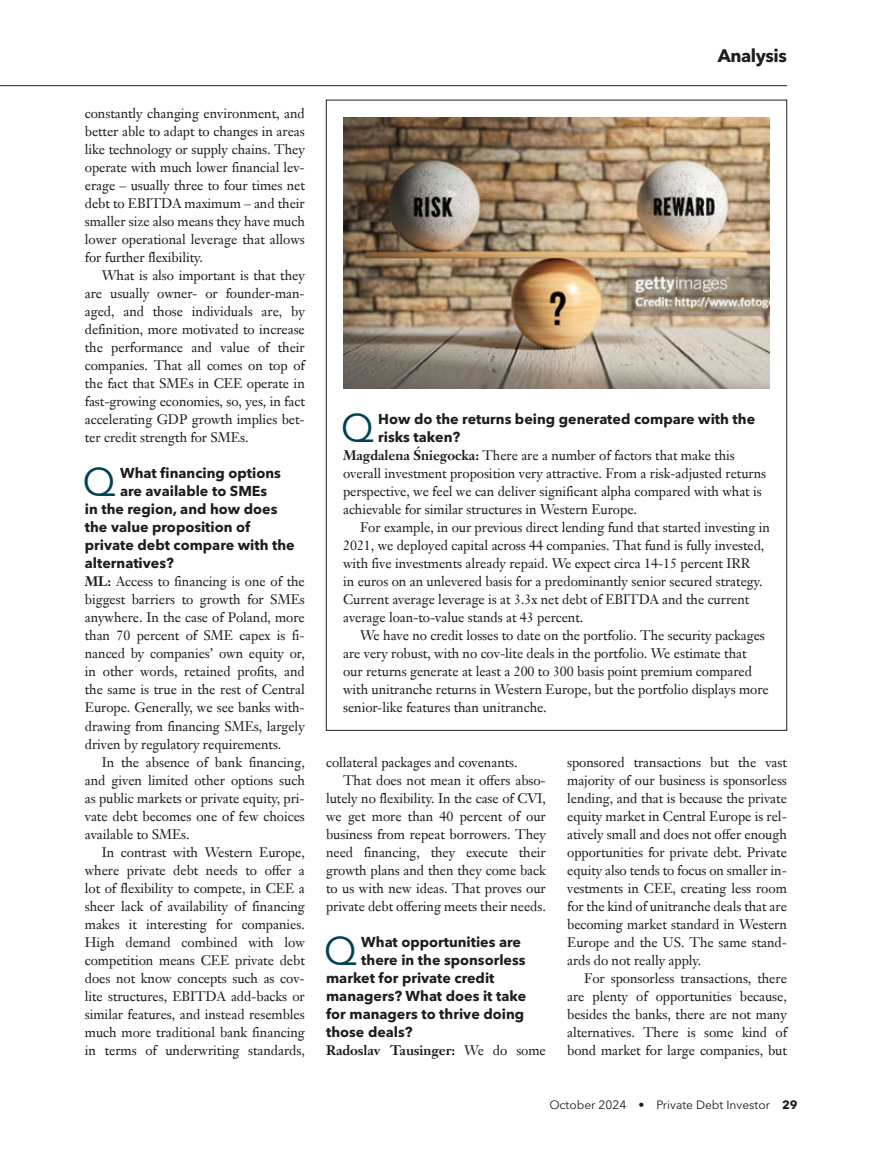
<style>
.page{position:relative;width:872px;height:1149px;background:#fff}
.page>*{position:absolute;margin:0;border:0;box-sizing:border-box;transform-origin:0 0}
.t1{font:39.6px "Avenir Next LT Pro";color:#004154}
.t2{font:700 18px "Avenir Next LT Pro";letter-spacing:-.025em;color:#1d1d1b}
.t3{font:700 14.25px/18px "Avenir Next LT Pro";color:#1d1d1b}
.t4{font:13.5px/18px "Janson Text LT Pro";letter-spacing:-.005em;color:#1d1d1b;text-align:justify}
.t5{font:700 13.5px "Janson Text LT Pro";letter-spacing:-.005em;color:#1d1d1b}
.t6{font:12px "Avenir Next LT Pro";color:#1d1d1b}
.s1{font-weight:700}
.s2{font-weight:400}
</style>
<div class="page">
<hr style="left:0;top:85px;width:787px;height:1px;background:#1d1d1b">
<img style="left:343px;top:117px;width:427px;height:271px">
<p class="t4" style="left:85px;top:104px;width:221px">constantly changing environment, and better able to adapt to changes in areas like technology or supply chains. They operate with much lower financial lev&shy;erage – usually three to four times net debt to EBITDA maximum – and their smaller size also means they have much lower operational leverage that allows for further flexibility.</p>
<p class="t4" style="left:85px;top:266px;width:221px;text-indent:17px">What is also important is that they are usually owner- or founder-man&shy;aged, and those individuals are, by definition, more motivated to increase the performance and value of their companies. That all comes on top of the fact that SMEs in CEE operate in fast-growing economies, so, yes, in fact accelerating GDP growth implies bet&shy;ter credit strength for SMEs.</p>
<h1 class="t1" style="left:83px;top:458px;width:35px">Q</h1>
<p class="t3" style="left:120px;top:464px;width:162px">What financing options</p>
<p class="t3" style="left:120px;top:482px;width:149px">are available to SMEs</p>
<p class="t3" style="left:85px;top:500px;width:194px">in the region, and how does</p>
<p class="t3" style="left:85px;top:518px;width:167px">the value proposition of</p>
<p class="t3" style="left:85px;top:536px;width:211px">private debt compare with the</p>
<p class="t3" style="left:85px;top:554px;width:91px">alternatives?</p>
<p class="t4" style="left:85px;top:572px;width:221px"><span class="s1">ML:</span> Access to financing is one of the biggest barriers to growth for SMEs anywhere. In the case of Poland, more than 70 percent of SME capex is fi&shy;nanced by companies’ own equity or, in other words, retained profits, and the same is true in the rest of Central Europe. Generally, we see banks with&shy;drawing from financing SMEs, largely driven by regulatory requirements.</p>
<p class="t4" style="left:85px;top:752px;width:221px;text-indent:17px">In the absence of bank financing, and given limited other options such as public markets or private equity, pri&shy;vate debt becomes one of few choices available to SMEs.</p>
<p class="t4" style="left:85px;top:842px;width:221px;text-indent:17px">In contrast with Western Europe, where private debt needs to offer a lot of flexibility to compete, in CEE a sheer lack of availability of financing makes it interesting for companies.<br>High demand combined with low competition means CEE private debt does not know concepts such as cov&shy;lite structures, EBITDA add-backs or similar features, and instead resembles much more traditional bank financing in terms of underwriting standards,</p>
<h2 class="t2" style="left:717px;top:45px;width:71px">Analysis</h2>
<h1 class="t1" style="left:341px;top:404px;width:35px">Q</h1>
<p class="t3" style="left:378px;top:410px;width:378px">How do the returns being generated compare with the risks taken?</p>
<p class="t4" style="left:343px;top:446px;width:424px;text-align:left"><span class="s1">Magdalena Śniegocka:</span> There are a number of factors that make this overall investment proposition very attractive. From a risk-adjusted returns perspective, we feel we can deliver significant alpha compared with what is achievable for similar structures in Western Europe.</p>
<p class="t4" style="left:343px;top:518px;width:428px;text-align:left;text-indent:17px">For example, in our previous direct lending fund that started investing in 2021, we deployed capital across 44 companies. That fund is fully invested, with five investments already repaid. We expect circa 14-15 percent IRR<br>in euros on an unlevered basis for a predominantly senior secured strategy.<br>Current average leverage is at 3.3x net debt of EBITDA and the current average loan-to-value stands at 43 percent.</p>
<p class="t4" style="left:343px;top:626px;width:427px;text-align:left;text-indent:17px">We have no credit losses to date on the portfolio. The security packages are very robust, with no cov-lite deals in the portfolio. We estimate that our returns generate at least a 200 to 300 basis point premium compared with unitranche returns in Western Europe, but the portfolio displays more senior-like features than unitranche.</p>
<p class="t4" style="left:326px;top:752px;width:193px">collateral packages and covenants.</p>
<p class="t4" style="left:343px;top:770px;width:204px">That does not mean it offers abso-</p>
<p class="t4" style="left:326px;top:788px;width:221px">lutely no flexibility. In the case of CVI,</p>
<p class="t4" style="left:326px;top:806px;width:221px">we get more than 40 percent of our</p>
<p class="t4" style="left:326px;top:824px;width:221px">business from repeat borrowers. They</p>
<p class="t4" style="left:326px;top:842px;width:221px">need financing, they execute their</p>
<p class="t4" style="left:326px;top:860px;width:221px">growth plans and then they come back</p>
<p class="t4" style="left:326px;top:878px;width:221px">to us with new ideas. That proves our</p>
<p class="t4" style="left:326px;top:896px;width:221px">private debt offering meets their needs.</p>
<h1 class="t1" style="left:324px;top:926px;width:35px">Q</h1>
<p class="t3" style="left:361px;top:932px;width:161px">What opportunities are</p>
<p class="t3" style="left:361px;top:950px;width:166px">there in the sponsorless</p>
<p class="t3" style="left:326px;top:968px;width:170px">market for private credit</p>
<p class="t3" style="left:326px;top:986px;width:201px">managers? What does it take</p>
<p class="t3" style="left:326px;top:1004px;width:199px">for managers to thrive doing</p>
<p class="t3" style="left:326px;top:1022px;width:88px">those deals?</p>
<p class="t5" style="left:326px;top:1041px;width:221px">Radoslav Tausinger: <span class="s2">We do some</span></p>
<p class="t4" style="left:567px;top:752px;width:221px">sponsored transactions but the vast majority of our business is sponsorless lending, and that is because the private equity market in Central Europe is rel&shy;atively small and does not offer enough opportunities for private debt. Private equity also tends to focus on smaller in&shy;vestments in CEE, creating less room for the kind of unitranche deals that are becoming market standard in Western Europe and the US. The same stand&shy;ards do not really apply.</p>
<p class="t4" style="left:567px;top:968px;width:221px;text-indent:17px">For sponsorless transactions, there are plenty of opportunities because, besides the banks, there are not many alternatives. There is some kind of bond market for large companies, but</p>
<p class="t6" style="left:549px;top:1097px;width:250px">October 2024 • Private Debt Investor <span class="s1">29</span></p>
</div>
